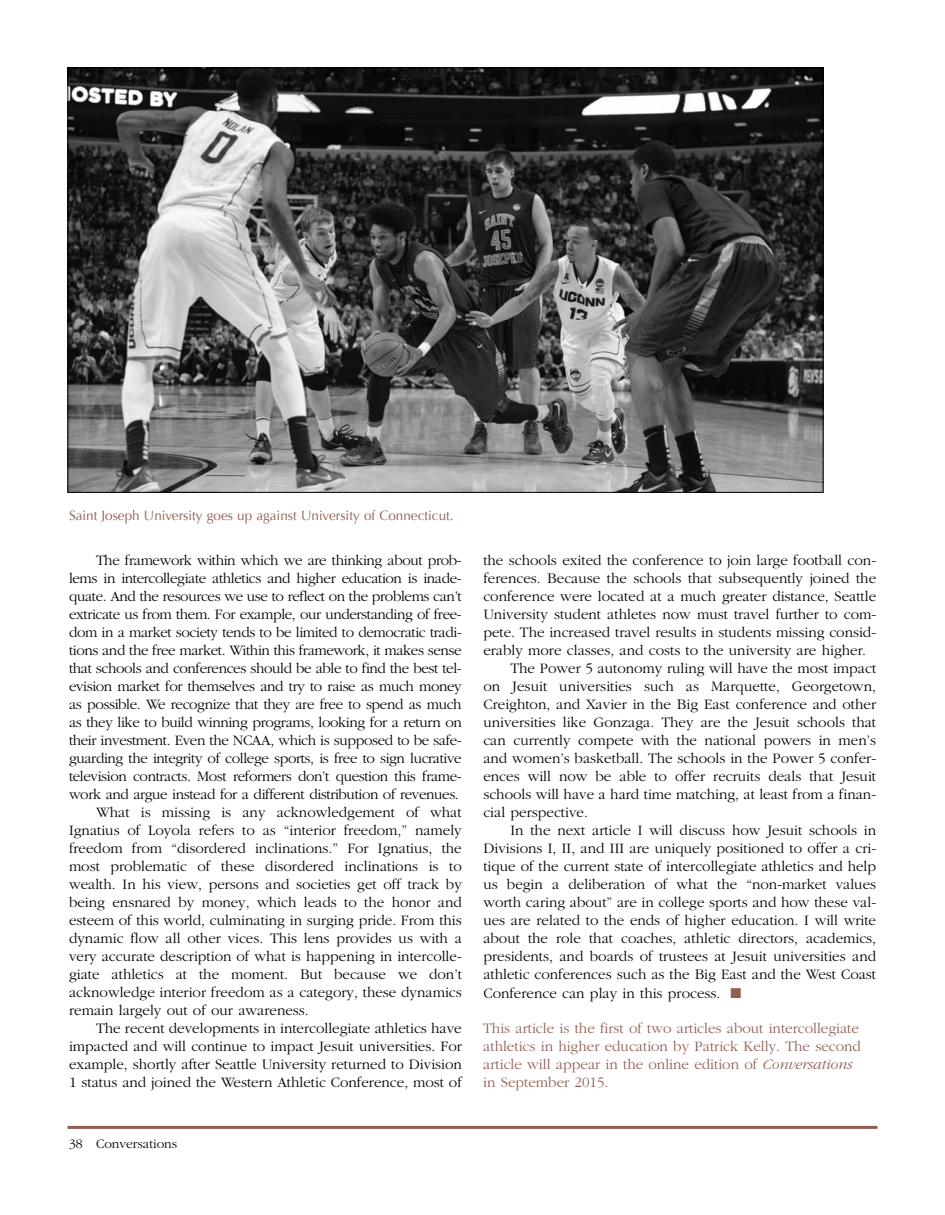
<style>
.page{position:relative;width:945px;height:1215px;background:#fff}
.page>*{position:absolute;margin:0;border:0;box-sizing:border-box;transform-origin:0 0}
.t1{font:300 15px "Garamond";color:#000}
.t2{font:300 15px "Garamond";letter-spacing:-.025em;color:#000}
.t3{font:300 15px/18px "Garamond";color:#925d53}
.t4{font:13.5px "Optima";color:#925d53}
.t5{font:300 13.5px "Garamond";color:#000}
.s1{color:#925d53}
.s2{font-style:italic}
</style>
<div class="page">
<hr style="left:68px;top:1126px;width:810px;height:3px;background:#925d53">
<img style="left:70px;top:70px;width:751px;height:421px">
<p class="t4" style="left:69px;top:508px;width:386px">Saint Joseph University goes up against University of Connecticut.</p>
<p class="t2" style="left:96px;top:551px;width:367px">The framework within which we are thinking about prob-</p>
<p class="t2" style="left:69px;top:569px;width:394px">lems in intercollegiate athletics and higher education is inade-</p>
<p class="t2" style="left:69px;top:587px;width:394px">quate. And the resources we use to reflect on the problems can’t</p>
<p class="t2" style="left:69px;top:605px;width:394px">extricate us from them. For example, our understanding of free-</p>
<p class="t2" style="left:69px;top:623px;width:394px">dom in a market society tends to be limited to democratic tradi-</p>
<p class="t2" style="left:69px;top:641px;width:394px">tions and the free market. Within this framework, it makes sense</p>
<p class="t2" style="left:69px;top:659px;width:394px">that schools and conferences should be able to find the best tel-</p>
<p class="t2" style="left:69px;top:677px;width:394px">evision market for themselves and try to raise as much money</p>
<p class="t2" style="left:69px;top:695px;width:394px">as possible. We recognize that they are free to spend as much</p>
<p class="t2" style="left:69px;top:713px;width:394px">as they like to build winning programs, looking for a return on</p>
<p class="t2" style="left:69px;top:731px;width:394px">their investment. Even the NCAA, which is supposed to be safe-</p>
<p class="t2" style="left:69px;top:749px;width:394px">guarding the integrity of college sports, is free to sign lucrative</p>
<p class="t2" style="left:69px;top:767px;width:394px">television contracts. Most reformers don’t question this frame-</p>
<p class="t2" style="left:69px;top:785px;width:391px">work and argue instead for a different distribution of revenues.</p>
<p class="t1" style="left:96px;top:803px;width:367px">What is missing is any acknowledgement of what</p>
<p class="t1" style="left:69px;top:821px;width:394px">Ignatius of Loyola refers to as “interior freedom,” namely</p>
<p class="t1" style="left:69px;top:839px;width:394px">freedom from “disordered inclinations.” For Ignatius, the</p>
<p class="t1" style="left:69px;top:857px;width:394px">most problematic of these disordered inclinations is to</p>
<p class="t1" style="left:69px;top:875px;width:394px">wealth. In his view, persons and societies get off track by</p>
<p class="t1" style="left:69px;top:893px;width:394px">being ensnared by money, which leads to the honor and</p>
<p class="t1" style="left:69px;top:911px;width:394px">esteem of this world, culminating in surging pride. From this</p>
<p class="t1" style="left:69px;top:929px;width:394px">dynamic flow all other vices. This lens provides us with a</p>
<p class="t1" style="left:69px;top:947px;width:394px">very accurate description of what is happening in intercolle-</p>
<p class="t1" style="left:69px;top:965px;width:394px">giate athletics at the moment. But because we don’t</p>
<p class="t1" style="left:69px;top:983px;width:394px">acknowledge interior freedom as a category, these dynamics</p>
<p class="t1" style="left:69px;top:1001px;width:241px">remain largely out of our awareness.</p>
<p class="t1" style="left:96px;top:1019px;width:367px">The recent developments in intercollegiate athletics have</p>
<p class="t1" style="left:69px;top:1037px;width:394px">impacted and will continue to impact Jesuit universities. For</p>
<p class="t1" style="left:69px;top:1055px;width:394px">example, shortly after Seattle University returned to Division</p>
<p class="t1" style="left:69px;top:1073px;width:394px">1 status and joined the Western Athletic Conference, most of</p>
<p class="t5" style="left:69px;top:1135px;width:110px">38 Conversations</p>
<p class="t1" style="left:483px;top:551px;width:394px">the schools exited the conference to join large football con-</p>
<p class="t1" style="left:483px;top:569px;width:394px">ferences. Because the schools that subsequently joined the</p>
<p class="t1" style="left:483px;top:587px;width:394px">conference were located at a much greater distance, Seattle</p>
<p class="t1" style="left:483px;top:605px;width:394px">University student athletes now must travel further to com-</p>
<p class="t1" style="left:483px;top:623px;width:394px">pete. The increased travel results in students missing consid-</p>
<p class="t1" style="left:483px;top:641px;width:384px">erably more classes, and costs to the university are higher.</p>
<p class="t1" style="left:510px;top:659px;width:367px">The Power 5 autonomy ruling will have the most impact</p>
<p class="t1" style="left:483px;top:677px;width:394px">on Jesuit universities such as Marquette, Georgetown,</p>
<p class="t1" style="left:483px;top:695px;width:394px">Creighton, and Xavier in the Big East conference and other</p>
<p class="t1" style="left:483px;top:713px;width:394px">universities like Gonzaga. They are the Jesuit schools that</p>
<p class="t1" style="left:483px;top:731px;width:394px">can currently compete with the national powers in men’s</p>
<p class="t1" style="left:483px;top:749px;width:394px">and women’s basketball. The schools in the Power 5 confer-</p>
<p class="t1" style="left:483px;top:767px;width:394px">ences will now be able to offer recruits deals that Jesuit</p>
<p class="t1" style="left:483px;top:785px;width:394px">schools will have a hard time matching, at least from a finan-</p>
<p class="t1" style="left:483px;top:803px;width:106px">cial perspective.</p>
<p class="t1" style="left:510px;top:821px;width:367px">In the next article I will discuss how Jesuit schools in</p>
<p class="t1" style="left:483px;top:839px;width:394px">Divisions I, II, and III are uniquely positioned to offer a cri-</p>
<p class="t1" style="left:483px;top:857px;width:394px">tique of the current state of intercollegiate athletics and help</p>
<p class="t1" style="left:483px;top:875px;width:394px">us begin a deliberation of what the “non-market values</p>
<p class="t1" style="left:483px;top:893px;width:394px">worth caring about” are in college sports and how these val-</p>
<p class="t1" style="left:483px;top:911px;width:394px">ues are related to the ends of higher education. I will write</p>
<p class="t1" style="left:483px;top:929px;width:394px">about the role that coaches, athletic directors, academics,</p>
<p class="t1" style="left:483px;top:947px;width:394px">presidents, and boards of trustees at Jesuit universities and</p>
<p class="t1" style="left:483px;top:965px;width:394px">athletic conferences such as the Big East and the West Coast</p>
<p class="t1" style="left:483px;top:984px;width:260px">Conference can play in this process. <span class="s1">■</span></p>
<p class="t3" style="left:483px;top:1018px;width:379px">This article is the first of two articles about intercollegiate athletics in higher education by Patrick Kelly. The second article will appear in the online edition of <span class="s2">Conversations </span>in September 2015.</p>
</div>
